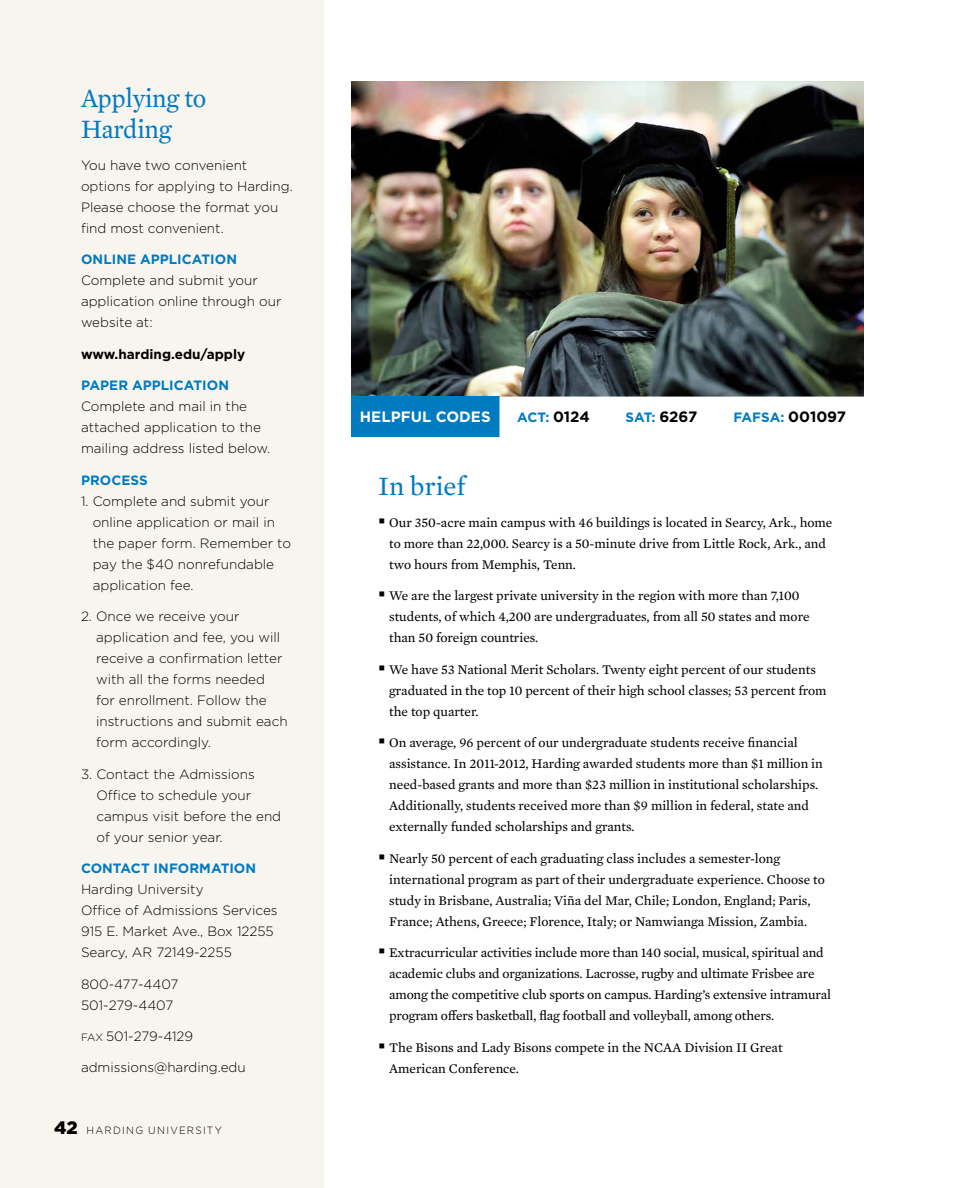
<style>
.page{position:relative;width:972px;height:1188px;background:#fff}
.page>*{position:absolute;margin:0;border:0;box-sizing:border-box;transform-origin:0 0}
.t1{font:27px/31.5px "Mercury Text G2";letter-spacing:-.01em;color:#007bc1;scale:.95 1}
.t2{font:27px "Mercury Text G2";letter-spacing:-.01em;color:#007bc1}
.t3{font:700 15px "Gotham";letter-spacing:.005em;color:#fff}
.t4{font:13.5px/21px "Mercury Text G2";color:#000}
.t5{font:300 13.5px/21px "Gotham";color:#000}
.t6{font:700 13.5px "Gotham";letter-spacing:.005em;color:#007bc1}
.t7{font:700 13.5px "Gotham";color:#000}
.t8{font:300 10.5px "Gotham";letter-spacing:.125em;color:#000;scale:.95 1}
.s1{font-size:10.5px}
.s2{font-weight:900;font-size:18px}
.s3{font-size:15px;color:#000}
</style>
<div class="page">
<div style="left:0;top:0;width:324px;height:1188px;background:#f8f5ee"></div>
<img style="left:351px;top:81px;width:513px;height:316px">
<div style="left:351px;top:397px;width:149px;height:40px;background:#007bc1"></div>
<h1 class="t1" style="left:81px;top:80px;width:133px">Applying to<br>Harding</h1>
<p class="t5" style="left:81px;top:154px;width:213px">You have two convenient options for applying to Harding.<br>Please choose the format you find most convenient.</p>
<p class="t6" style="left:81px;top:250px;width:158px">ONLINE APPLICATION</p>
<p class="t5" style="left:81px;top:269px;width:202px">Complete and submit your application online through our website at:</p>
<p class="t7" style="left:81px;top:345px;width:166px">www.harding.edu/apply</p>
<p class="t6" style="left:81px;top:376px;width:150px">PAPER APPLICATION</p>
<p class="t5" style="left:81px;top:395px;width:191px">Complete and mail in the attached application to the mailing address listed below.</p>
<p class="t6" style="left:81px;top:471px;width:68px">PROCESS</p>
<p class="t5" style="left:93px;top:490px;width:200px;text-indent:-12px">1. Complete and submit your online application or mail in the paper form. Remember to pay the $40 nonrefundable application fee.</p>
<p class="t5" style="left:96px;top:605px;width:193px;text-indent:-15px">2. Once we receive your application and fee, you will receive a confirmation letter with all the forms needed<br>for enrollment. Follow the instructions and submit each form accordingly.</p>
<p class="t5" style="left:96px;top:763px;width:186px;text-indent:-15px">3. Contact the Admissions<br>Office to schedule your campus visit before the end of your senior year.</p>
<p class="t6" style="left:81px;top:859px;width:177px">CONTACT INFORMATION</p>
<p class="t5" style="left:81px;top:878px;width:198px">Harding University<br>Office of Admissions Services<br>915 E. Market Ave., Box 12255<br>Searcy, AR 72149-2255</p>
<p class="t5" style="left:81px;top:973px;width:99px">800-477-4407<br>501-279-4407</p>
<p class="t5" style="left:81px;top:1025px;width:114px"><span class="s1">FAX</span> 501-279-4129</p>
<p class="t5" style="left:81px;top:1057px;width:166px">admissions@harding.edu</p>
<p class="t8" style="left:54px;top:1124px;width:178px"><span class="s2">42</span> HARDING UNIVERSITY</p>
<p class="t3" style="left:360px;top:406px;width:132px">HELPFUL CODES</p>
<p class="t6" style="left:517px;top:408px;width:74px">ACT: <span class="s3">0124</span></p>
<p class="t6" style="left:626px;top:408px;width:73px">SAT: <span class="s3">6267</span></p>
<p class="t6" style="left:733px;top:408px;width:114px">FAFSA: <span class="s3">001097</span></p>
<h1 class="t2" style="left:378px;top:466px;width:89px">In brief</h1>
<p class="t4" style="left:389px;top:511px;width:445px;text-indent:-11px">▪ Our 350-acre main campus with 46 buildings is located in Searcy, Ark., home to more than 22,000. Searcy is a 50-minute drive from Little Rock, Ark., and two hours from Memphis, Tenn.</p>
<p class="t4" style="left:389px;top:584px;width:422px;text-indent:-11px">▪ We are the largest private university in the region with more than 7,100 students, of which 4,200 are undergraduates, from all 50 states and more than 50 foreign countries.</p>
<p class="t4" style="left:389px;top:658px;width:439px;text-indent:-11px">▪ We have 53 National Merit Scholars. Twenty eight percent of our students graduated in the top 10 percent of their high school classes; 53 percent from the top quarter.</p>
<p class="t4" style="left:389px;top:731px;width:435px;text-indent:-11px">▪ On average, 96 percent of our undergraduate students receive financial assistance. In 2011-2012, Harding awarded students more than $1 million in need-based grants and more than $23 million in institutional scholarships.<br>Additionally, students received more than $9 million in federal, state and externally funded scholarships and grants.</p>
<p class="t4" style="left:389px;top:847px;width:437px;text-indent:-11px">▪ Nearly 50 percent of each graduating class includes a semester-long international program as part of their undergraduate experience. Choose to study in Brisbane, Australia; Viña del Mar, Chile; London, England; Paris, France; Athens, Greece; Florence, Italy; or Namwianga Mission, Zambia.</p>
<p class="t4" style="left:389px;top:941px;width:443px;text-indent:-11px">▪ Extracurricular activities include more than 140 social, musical, spiritual and academic clubs and organizations. Lacrosse, rugby and ultimate Frisbee are among the competitive club sports on campus. Harding’s extensive intramural program offers basketball, flag football and volleyball, among others.</p>
<p class="t4" style="left:389px;top:1036px;width:395px;text-indent:-11px">▪ The Bisons and Lady Bisons compete in the NCAA Division II Great<br>American Conference.</p>
</div>
